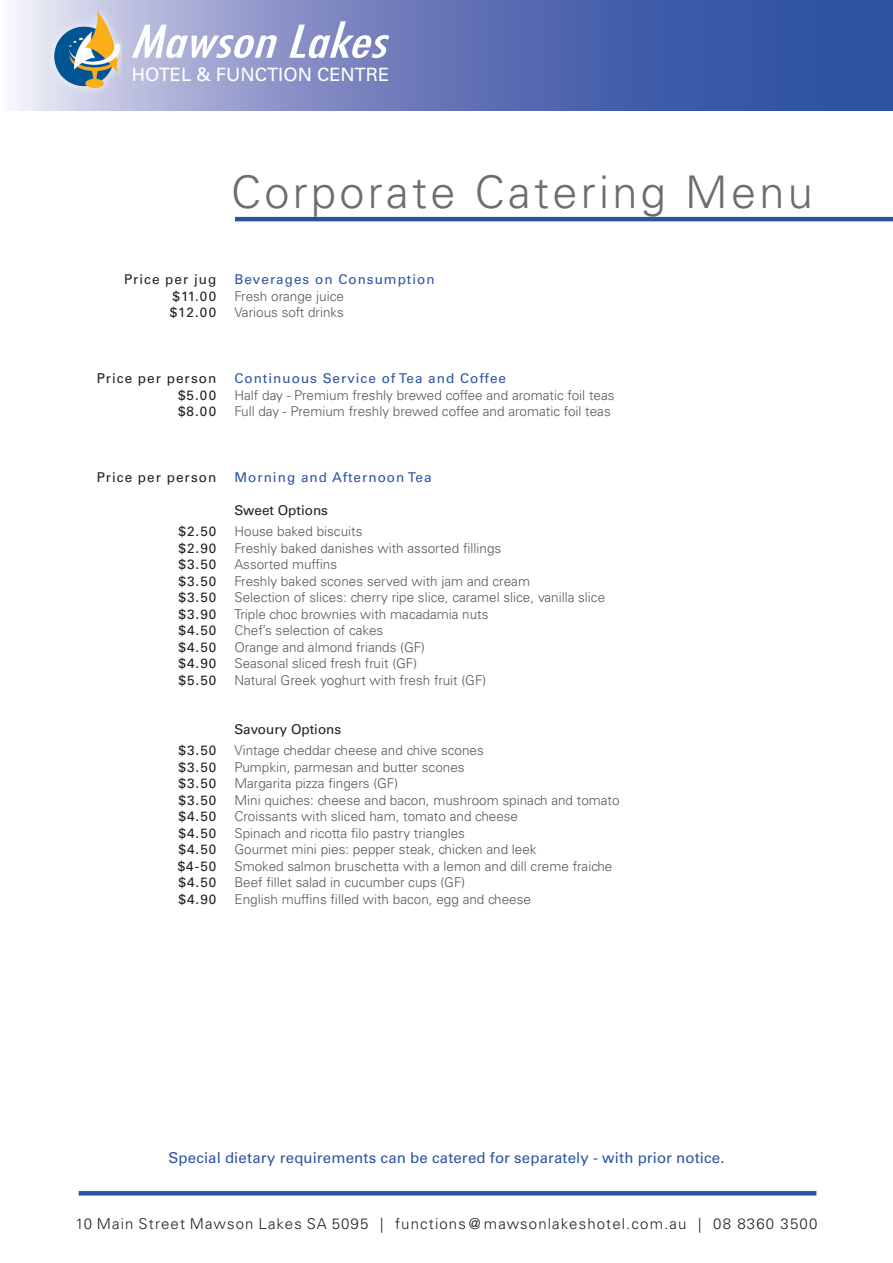
<style>
.page{position:relative;width:893px;height:1263px;background:#fff}
.page>*{position:absolute;margin:0;border:0;box-sizing:border-box;transform-origin:0 0}
.t1{font:300 45px "Univers LT Std";letter-spacing:.075em;color:#6c6d70}
.t2{font:18.45px "Univers LT Std";color:#fff}
.t3{font:300 15px "Univers";letter-spacing:.075em;color:#231f20}
.Univers{font:15px "Univers LT Std";letter-spacing:.01em;color:#2c53a2}
.Univers-2{font:300 13.5px "Univers LT Std";color:#57585a}
.Univers-3{font:13.5px "Univers LT Std";letter-spacing:.075em;color:#231f20}
.Univers-4{font:13.5px "Univers LT Std";letter-spacing:.075em;color:#2c53a2}
.Univers-5{font:13.5px "Univers LT Std";color:#231f20}
</style>
<div class="page">
<hr style="left:235px;top:217px;width:658px;height:4px;background:#2c53a2">
<hr style="left:79px;top:1191px;width:737px;height:4px;background:#2c53a2">
<svg style="left:15px;top:1px;width:878px;height:110px;background:#6377b7"></svg>
<svg style="left:132px;top:21px;width:257px;height:37px"></svg>
<img style="left:47px;top:2px;width:75px;height:98px">
<p class="t2" style="left:132px;top:64px;width:259px">HOTEL &amp; FUNCTION CENTRE</p>
<p class="t1" style="left:231px;top:165px;width:583px">Corporate Catering Menu</p>
<p class="Univers-3" style="left:124px;top:271px;width:94px">Price per jug</p>
<p class="Univers-3" style="left:173px;top:288px;width:45px">$11.00</p>
<p class="Univers-3" style="left:170px;top:304px;width:48px">$12.00</p>
<p class="Univers-4" style="left:234px;top:271px;width:202px">Beverages on Consumption</p>
<p class="Univers-2" style="left:234px;top:288px;width:111px">Fresh orange juice</p>
<p class="Univers-2" style="left:234px;top:304px;width:111px">Various soft drinks</p>
<p class="Univers-3" style="left:97px;top:370px;width:121px">Price per person</p>
<p class="Univers-3" style="left:178px;top:387px;width:40px">$5.00</p>
<p class="Univers-3" style="left:178px;top:403px;width:40px">$8.00</p>
<p class="Univers-4" style="left:234px;top:370px;width:273px">Continuous Service of Tea and Coffee</p>
<p class="Univers-2" style="left:234px;top:387px;width:382px">Half day - Premium freshly brewed coffee and aromatic foil teas</p>
<p class="Univers-2" style="left:234px;top:403px;width:378px">Full day - Premium freshly brewed coffee and aromatic foil teas</p>
<p class="Univers-3" style="left:97px;top:469px;width:121px">Price per person</p>
<p class="Univers-3" style="left:179px;top:523px;width:39px">$2.50</p>
<p class="Univers-3" style="left:179px;top:540px;width:39px">$2.90</p>
<p class="Univers-3" style="left:179px;top:556px;width:39px">$3.50</p>
<p class="Univers-3" style="left:179px;top:573px;width:39px">$3.50</p>
<p class="Univers-3" style="left:179px;top:589px;width:39px">$3.50</p>
<p class="Univers-3" style="left:179px;top:606px;width:39px">$3.90</p>
<p class="Univers-3" style="left:179px;top:622px;width:39px">$4.50</p>
<p class="Univers-3" style="left:179px;top:639px;width:39px">$4.50</p>
<p class="Univers-3" style="left:179px;top:655px;width:39px">$4.90</p>
<p class="Univers-3" style="left:179px;top:672px;width:39px">$5.50</p>
<p class="Univers-3" style="left:179px;top:742px;width:39px">$3.50</p>
<p class="Univers-3" style="left:179px;top:759px;width:39px">$3.50</p>
<p class="Univers-3" style="left:179px;top:775px;width:39px">$3.50</p>
<p class="Univers-3" style="left:179px;top:792px;width:39px">$3.50</p>
<p class="Univers-3" style="left:179px;top:808px;width:39px">$4.50</p>
<p class="Univers-3" style="left:179px;top:825px;width:39px">$4.50</p>
<p class="Univers-3" style="left:179px;top:841px;width:39px">$4.50</p>
<p class="Univers-3" style="left:178px;top:858px;width:40px">$4-50</p>
<p class="Univers-3" style="left:179px;top:874px;width:39px">$4.50</p>
<p class="Univers-3" style="left:179px;top:891px;width:39px">$4.90</p>
<p class="Univers-4" style="left:234px;top:469px;width:199px">Morning and Afternoon Tea</p>
<p class="Univers-5" style="left:234px;top:502px;width:95px">Sweet Options</p>
<p class="Univers-2" style="left:234px;top:523px;width:130px">House baked biscuits</p>
<p class="Univers-2" style="left:234px;top:540px;width:268px">Freshly baked danishes with assorted fillings</p>
<p class="Univers-2" style="left:234px;top:556px;width:104px">Assorted muffins</p>
<p class="Univers-2" style="left:234px;top:573px;width:297px">Freshly baked scones served with jam and cream</p>
<p class="Univers-2" style="left:234px;top:589px;width:372px">Selection of slices: cherry ripe slice, caramel slice, vanilla slice</p>
<p class="Univers-2" style="left:234px;top:606px;width:256px">Triple choc brownies with macadamia nuts</p>
<p class="Univers-2" style="left:234px;top:622px;width:150px">Chef’s selection of cakes</p>
<p class="Univers-2" style="left:234px;top:639px;width:192px">Orange and almond friands (GF)</p>
<p class="Univers-2" style="left:234px;top:655px;width:184px">Seasonal sliced fresh fruit (GF)</p>
<p class="Univers-2" style="left:234px;top:672px;width:253px">Natural Greek yoghurt with fresh fruit (GF)</p>
<p class="Univers-5" style="left:234px;top:721px;width:108px">Savoury Options</p>
<p class="Univers-2" style="left:234px;top:742px;width:251px">Vintage cheddar cheese and chive scones</p>
<p class="Univers-2" style="left:234px;top:759px;width:232px">Pumpkin, parmesan and butter scones</p>
<p class="Univers-2" style="left:234px;top:775px;width:165px">Margarita pizza fingers (GF)</p>
<p class="Univers-2" style="left:234px;top:792px;width:387px">Mini quiches: cheese and bacon, mushroom spinach and tomato</p>
<p class="Univers-2" style="left:234px;top:808px;width:285px">Croissants with sliced ham, tomato and cheese</p>
<p class="Univers-2" style="left:234px;top:825px;width:232px">Spinach and ricotta filo pastry triangles</p>
<p class="Univers-2" style="left:234px;top:841px;width:304px">Gourmet mini pies: pepper steak, chicken and leek</p>
<p class="Univers-2" style="left:234px;top:858px;width:380px">Smoked salmon bruschetta with a lemon and dill creme fraiche</p>
<p class="Univers-2" style="left:234px;top:874px;width:232px">Beef fillet salad in cucumber cups (GF)</p>
<p class="Univers-2" style="left:234px;top:891px;width:298px">English muffins filled with bacon, egg and cheese</p>
<p class="Univers" style="left:168px;top:1149px;width:558px">Special dietary requirements can be catered for separately - with prior notice.</p>
<p class="t3" style="left:75px;top:1214px;width:744px">10 Main Street Mawson Lakes SA 5095 | functions @ mawsonlakeshotel.com.au | 08 8360 3500</p>
</div>
